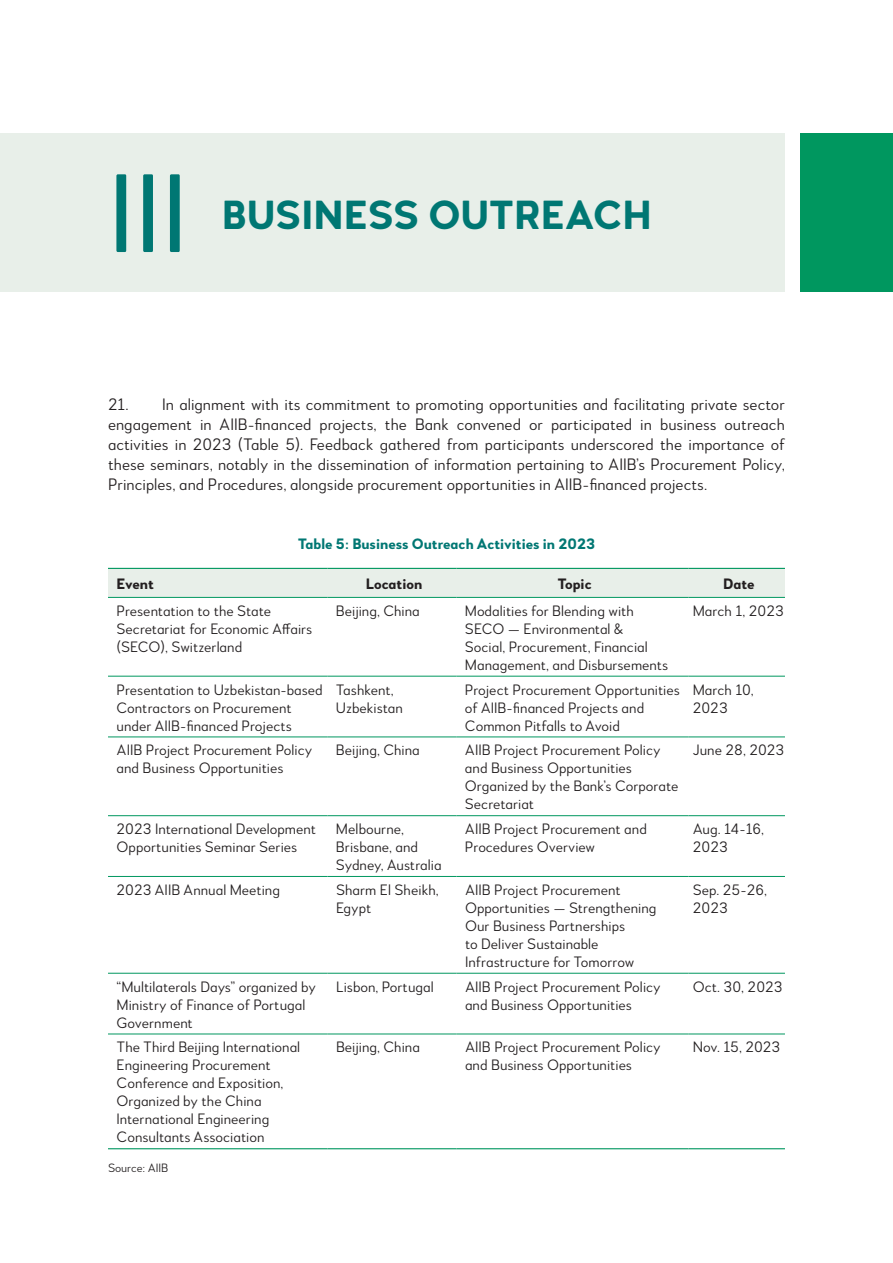
<style>
.page{position:relative;width:893px;height:1263px;background:#fff}
.page>*{position:absolute;margin:0;border:0;box-sizing:border-box;transform-origin:0 0}
.t1{font:111px "Woodford Bourne PRO";color:#007773}
.t2{font:700 40.5px "Woodford Bourne PRO";color:#007773}
.t3{font:300 16.5px/19.8px "Woodford Bourne PRO";color:#231f20;text-align:justify}
.t4{font:300 15px/18px "Woodford Bourne PRO";color:#231f20}
.t5{font:700 15px "Woodford Bourne PRO";color:#007773}
.t6{font:700 15px "Woodford Bourne PRO";color:#231f20}
.t7{font:300 12px "Woodford Bourne PRO";color:#231f20}
</style>
<div class="page">
<div style="left:0;top:133px;width:785px;height:159px;background:#e8efe9"></div>
<div style="left:800px;top:133px;width:93px;height:159px;background:#00975f"></div>
<div style="left:108px;top:569px;width:677px;height:28px;background:#e8efe9"></div>
<hr style="left:108px;top:568px;width:219px;height:1px;background:#00975f">
<hr style="left:327px;top:568px;width:129px;height:1px;background:#00975f">
<hr style="left:456px;top:568px;width:232px;height:1px;background:#00975f">
<hr style="left:688px;top:568px;width:97px;height:1px;background:#00975f">
<hr style="left:108px;top:1148px;width:219px;height:1px;background:#00975f">
<hr style="left:327px;top:1148px;width:129px;height:1px;background:#00975f">
<hr style="left:456px;top:1148px;width:232px;height:1px;background:#00975f">
<hr style="left:688px;top:1148px;width:97px;height:1px;background:#00975f">
<hr style="left:108px;top:597px;width:219px;height:1px;background:#00975f">
<hr style="left:327px;top:597px;width:129px;height:1px;background:#00975f">
<hr style="left:456px;top:597px;width:232px;height:1px;background:#00975f">
<hr style="left:688px;top:597px;width:97px;height:1px;background:#00975f">
<hr style="left:108px;top:676px;width:219px;height:1px;background:#00975f">
<hr style="left:327px;top:676px;width:129px;height:1px;background:#00975f">
<hr style="left:456px;top:676px;width:232px;height:1px;background:#00975f">
<hr style="left:688px;top:676px;width:97px;height:1px;background:#00975f">
<hr style="left:108px;top:737px;width:219px;height:1px;background:#00975f">
<hr style="left:327px;top:737px;width:129px;height:1px;background:#00975f">
<hr style="left:456px;top:737px;width:232px;height:1px;background:#00975f">
<hr style="left:688px;top:737px;width:97px;height:1px;background:#00975f">
<hr style="left:108px;top:815px;width:219px;height:1px;background:#00975f">
<hr style="left:327px;top:815px;width:129px;height:1px;background:#00975f">
<hr style="left:456px;top:815px;width:232px;height:1px;background:#00975f">
<hr style="left:688px;top:815px;width:97px;height:1px;background:#00975f">
<hr style="left:108px;top:876px;width:219px;height:1px;background:#00975f">
<hr style="left:327px;top:876px;width:129px;height:1px;background:#00975f">
<hr style="left:456px;top:876px;width:232px;height:1px;background:#00975f">
<hr style="left:688px;top:876px;width:97px;height:1px;background:#00975f">
<hr style="left:108px;top:973px;width:219px;height:1px;background:#00975f">
<hr style="left:327px;top:973px;width:129px;height:1px;background:#00975f">
<hr style="left:456px;top:973px;width:232px;height:1px;background:#00975f">
<hr style="left:688px;top:973px;width:97px;height:1px;background:#00975f">
<hr style="left:108px;top:1034px;width:219px;height:1px;background:#00975f">
<hr style="left:327px;top:1034px;width:129px;height:1px;background:#00975f">
<hr style="left:456px;top:1034px;width:232px;height:1px;background:#00975f">
<hr style="left:688px;top:1034px;width:97px;height:1px;background:#00975f">
<h1 class="t1" style="left:108px;top:148px;width:82px">III</h1>
<h2 class="t2" style="left:222px;top:189px;width:431px">BUSINESS OUTREACH</h2>
<p class="t3" style="left:108px;top:395px;width:679px">21. In alignment with its commitment to promoting opportunities and facilitating private sector engagement in AIIB-financed projects, the Bank convened or participated in business outreach activities in 2023 (Table 5). Feedback gathered from participants underscored the importance of these seminars, notably in the dissemination of information pertaining to AIIB’s Procurement Policy, Principles, and Procedures, alongside procurement opportunities in AIIB-financed projects.</p>
<p class="t5" style="left:298px;top:535px;width:299px">Table 5: Business Outreach Activities in 2023</p>
<p class="t6" style="left:117px;top:574px;width:39px">Event</p>
<p class="t6" style="left:366px;top:574px;width:58px">Location</p>
<p class="t6" style="left:557px;top:574px;width:36px">Topic</p>
<p class="t6" style="left:723px;top:574px;width:33px">Date</p>
<p class="t4" style="left:117px;top:602px;width:197px">Presentation to the State<br>Secretariat for Economic Affairs (SECO), Switzerland</p>
<p class="t4" style="left:336px;top:602px;width:85px">Beijing, China</p>
<p class="t4" style="left:465px;top:602px;width:205px">Modalities for Blending with<br>SECO — Environmental &amp;<br>Social, Procurement, Financial<br>Management, and Disbursements</p>
<p class="t4" style="left:693px;top:602px;width:93px">March 1, 2023</p>
<p class="t4" style="left:117px;top:681px;width:208px">Presentation to Uzbekistan-based<br>Contractors on Procurement under AIIB-financed Projects</p>
<p class="t4" style="left:336px;top:681px;width:68px">Tashkent,<br>Uzbekistan</p>
<p class="t4" style="left:465px;top:681px;width:216px">Project Procurement Opportunities of AIIB-financed Projects and<br>Common Pitfalls to Avoid</p>
<p class="t4" style="left:693px;top:681px;width:63px">March 10,<br>2023</p>
<p class="t4" style="left:117px;top:741px;width:197px">AIIB Project Procurement Policy and Business Opportunities</p>
<p class="t4" style="left:336px;top:741px;width:85px">Beijing, China</p>
<p class="t4" style="left:465px;top:741px;width:215px">AIIB Project Procurement Policy and Business Opportunities<br>Organized by the Bank’s Corporate<br>Secretariat</p>
<p class="t4" style="left:693px;top:741px;width:93px">June 28, 2023</p>
<p class="t4" style="left:117px;top:820px;width:201px">2023 International Development<br>Opportunities Seminar Series</p>
<p class="t4" style="left:336px;top:820px;width:107px">Melbourne,<br>Brisbane, and<br>Sydney, Australia</p>
<p class="t4" style="left:465px;top:820px;width:183px">AIIB Project Procurement and<br>Procedures Overview</p>
<p class="t4" style="left:693px;top:820px;width:73px">Aug. 14-16,<br>2023</p>
<p class="t4" style="left:117px;top:881px;width:165px">2023 AIIB Annual Meeting</p>
<p class="t4" style="left:336px;top:881px;width:104px">Sharm El Sheikh,<br>Egypt</p>
<p class="t4" style="left:465px;top:881px;width:193px">AIIB Project Procurement<br>Opportunities — Strengthening<br>Our Business Partnerships<br>to Deliver Sustainable<br>Infrastructure for Tomorrow</p>
<p class="t4" style="left:693px;top:881px;width:76px">Sep. 25-26,<br>2023</p>
<p class="t4" style="left:117px;top:978px;width:201px">“Multilaterals Days” organized by<br>Ministry of Finance of Portugal<br>Government</p>
<p class="t4" style="left:336px;top:978px;width:99px">Lisbon, Portugal</p>
<p class="t4" style="left:465px;top:978px;width:197px">AIIB Project Procurement Policy and Business Opportunities</p>
<p class="t4" style="left:693px;top:978px;width:91px">Oct. 30, 2023</p>
<p class="t4" style="left:117px;top:1038px;width:185px">The Third Beijing International<br>Engineering Procurement<br>Conference and Exposition,<br>Organized by the China<br>International Engineering<br>Consultants Association</p>
<p class="t4" style="left:336px;top:1038px;width:85px">Beijing, China</p>
<p class="t4" style="left:465px;top:1038px;width:197px">AIIB Project Procurement Policy and Business Opportunities</p>
<p class="t4" style="left:693px;top:1038px;width:89px">Nov. 15, 2023</p>
<p class="t7" style="left:108px;top:1160px;width:62px">Source: AIIB</p>
</div>
